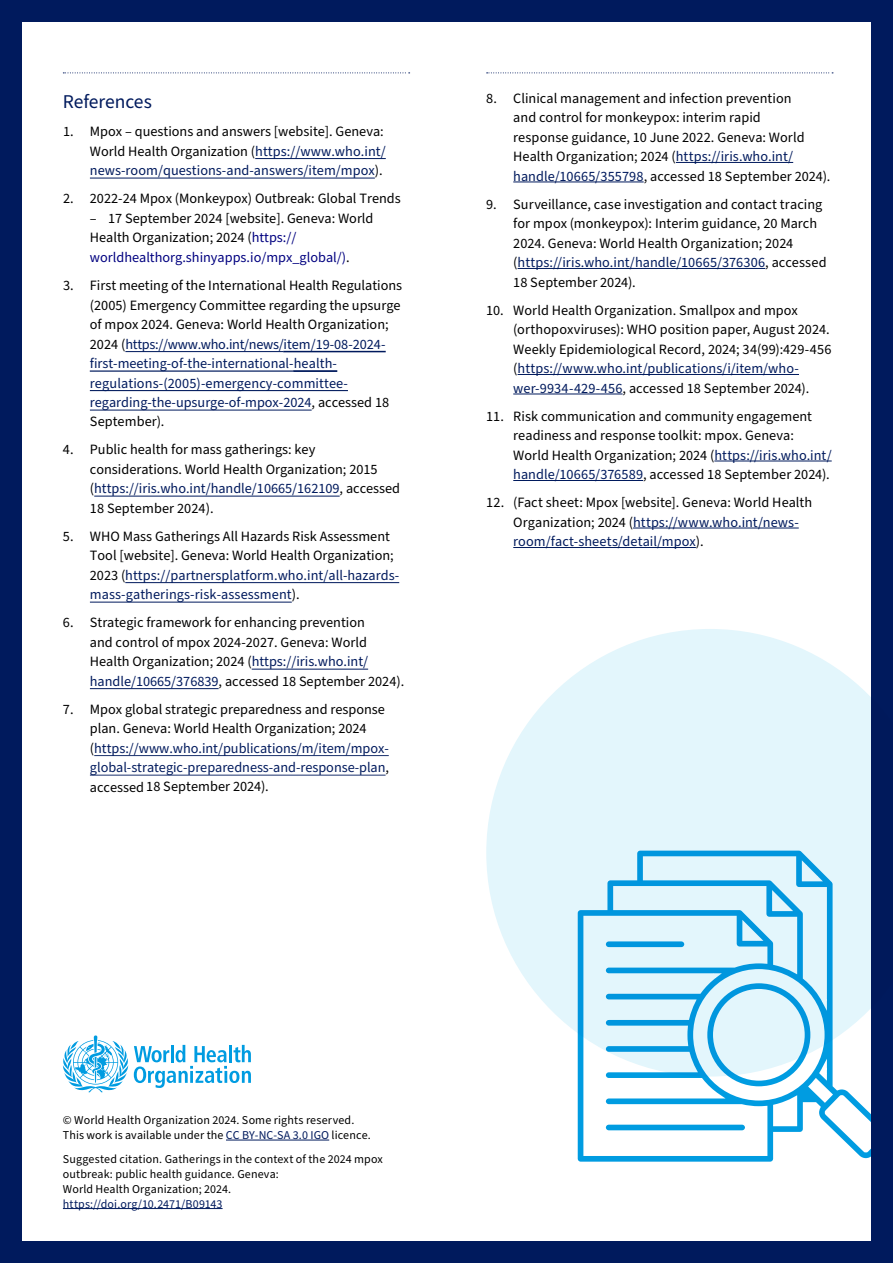
<style>
.page{position:relative;width:893px;height:1263px;background:#fff}
.page>*{position:absolute;margin:0;border:0;box-sizing:border-box;transform-origin:0 0}
.t1{font:19.5px "Source Sans Pro";letter-spacing:-.005em;color:#001a5d}
.t2{font:14.25px/19.5px "Source Sans Pro";color:#000}
.t3{font:12px/15px "Source Sans Pro";letter-spacing:.01em;color:#000}
.s1{color:#001a5d}
.s2{color:#000080}
</style>
<div class="page">
<svg style="left:577px;top:1076px;width:295px;height:92px"></svg>
<div style="left:0;top:0;width:893px;height:21px;background:#001a5d"></div>
<div style="left:0;top:1242px;width:893px;height:21px;background:#001a5d"></div>
<div style="left:0;top:21px;width:21px;height:1221px;background:#001a5d"></div>
<div style="left:872px;top:21px;width:21px;height:1221px;background:#001a5d"></div>
<svg style="left:486px;top:629px;width:386px;height:447px;fill:#e3f6fc"></svg>
<hr style="left:676px;top:162px;width:117px;height:1px;background:#001a5d">
<hr style="left:513px;top:182px;width:131px;height:1px;background:#001a5d">
<hr style="left:518px;top:268px;width:247px;height:1px;background:#001a5d">
<hr style="left:518px;top:374px;width:281px;height:1px;background:#001a5d">
<hr style="left:513px;top:394px;width:110px;height:1px;background:#001a5d">
<hr style="left:714px;top:461px;width:118px;height:1px;background:#001a5d">
<hr style="left:513px;top:480px;width:130px;height:1px;background:#001a5d">
<hr style="left:633px;top:528px;width:166px;height:1px;background:#001a5d">
<hr style="left:513px;top:547px;width:183px;height:1px;background:#001a5d">
<svg style="left:63px;top:73px;width:347px;height:1px"></svg>
<svg style="left:487px;top:73px;width:346px;height:1px"></svg>
<hr style="left:226px;top:1140px;width:103px;height:1px;background:#001a5d">
<hr style="left:63px;top:1208px;width:160px;height:1px;background:#001a5d">
<svg style="left:62px;top:1035px;width:189px;height:57px"></svg>
<hr style="left:94px;top:496px;width:246px;height:1px;background:#001a5d">
<hr style="left:125px;top:582px;width:274px;height:1px;background:#001a5d">
<hr style="left:90px;top:602px;width:202px;height:1px;background:#001a5d">
<hr style="left:252px;top:669px;width:116px;height:1px;background:#001a5d">
<hr style="left:90px;top:688px;width:129px;height:1px;background:#001a5d">
<hr style="left:94px;top:755px;width:295px;height:1px;background:#001a5d">
<hr style="left:90px;top:775px;width:296px;height:1px;background:#001a5d">
<hr style="left:255px;top:158px;width:131px;height:1px;background:#001a5d">
<hr style="left:90px;top:178px;width:285px;height:1px;background:#001a5d">
<hr style="left:125px;top:351px;width:159px;height:1px;background:#001a5d">
<hr style="left:283px;top:351px;width:103px;height:1px;background:#001a5d">
<hr style="left:90px;top:371px;width:204px;height:1px;background:#001a5d">
<hr style="left:293px;top:371px;width:44px;height:1px;background:#001a5d">
<hr style="left:90px;top:390px;width:258px;height:1px;background:#001a5d">
<hr style="left:90px;top:410px;width:222px;height:1px;background:#001a5d">
<p class="t1" style="left:63px;top:89px;width:90px">References</p>
<p class="t2" style="left:90px;top:122px;width:297px;text-indent:-27px">1. Mpox – questions and answers [website]. Geneva:<br>World Health Organization (<span class="s1">https://www.who.int/ news-room/questions-and-answers/item/mpox</span>).</p>
<p class="t2" style="left:63px;top:189px;width:339px">2. 2022-24 Mpox (Monkeypox) Outbreak: Global Trends</p>
<p class="t2" style="left:90px;top:209px;width:285px">– 17 September 2024 [website]. Geneva: World<br>Health Organization; 2024 (<span class="s2">https:// worldhealthorg.shinyapps.io/mpx_global/)</span>.</p>
<p class="t2" style="left:90px;top:276px;width:314px;text-indent:-27px">3. First meeting of the International Health Regulations (2005) Emergency Committee regarding the upsurge of mpox 2024. Geneva: World Health Organization; 2024 (<span class="s1">https://www.who.int/news/item/19-08-2024- first-meeting-of-the-international-health&shy;regulations-(2005)-emergency-committee&shy;regarding-the-upsurge-of-mpox-2024</span>, accessed 18<br>September).</p>
<p class="t2" style="left:90px;top:440px;width:312px;text-indent:-27px">4. Public health for mass gatherings: key considerations. World Health Organization; 2015 (<span class="s1">https://iris.who.int/handle/10665/162109</span>, accessed 18 September 2024).</p>
<p class="t2" style="left:90px;top:526px;width:311px;text-indent:-27px">5. WHO Mass Gatherings All Hazards Risk Assessment Tool [website]. Geneva: World Health Organization; 2023 (<span class="s1">https://partnersplatform.who.int/all-hazards&shy;mass-gatherings-risk-assessment</span>).</p>
<p class="t2" style="left:90px;top:613px;width:316px;text-indent:-27px">6. Strategic framework for enhancing prevention<br>and control of mpox 2024-2027. Geneva: World Health Organization; 2024 (<span class="s1">https://iris.who.int/ handle/10665/376839</span>, accessed 18 September 2024).</p>
<p class="t2" style="left:90px;top:699px;width:301px;text-indent:-27px">7. Mpox global strategic preparedness and response plan. Geneva: World Health Organization; 2024 (<span class="s1">https://www.who.int/publications/m/item/mpox&shy;global-strategic-preparedness-and-response-plan</span>, accessed 18 September 2024).</p>
<p class="t2" style="left:513px;top:89px;width:319px;text-indent:-27px">8. Clinical management and infection prevention<br>and control for monkeypox: interim rapid<br>response guidance, 10 June 2022. Geneva: World Health Organization; 2024 (<span class="s1">https://iris.who.int/ handle/10665/355798</span>, accessed 18 September 2024).</p>
<p class="t2" style="left:513px;top:195px;width:315px;text-indent:-27px">9. Surveillance, case investigation and contact tracing for mpox (monkeypox): Interim guidance, 20 March 2024. Geneva: World Health Organization; 2024 (<span class="s1">https://iris.who.int/handle/10665/376306</span>, accessed 18 September 2024).</p>
<p class="t2" style="left:513px;top:301px;width:320px;text-indent:-27px">10. World Health Organization. Smallpox and mpox (orthopoxviruses): WHO position paper, August 2024.<br>Weekly Epidemiological Record, 2024; 34(99):429-456 (<span class="s1">https://www.who.int/publications/i/item/who&shy;wer-9934-429-456</span>, accessed 18 September 2024).</p>
<p class="t2" style="left:513px;top:407px;width:320px;text-indent:-27px">11. Risk communication and community engagement readiness and response toolkit: mpox. Geneva:<br>World Health Organization; 2024 (<span class="s1">https://iris.who.int/ handle/10665/376589</span>, accessed 18 September 2024).</p>
<p class="t2" style="left:513px;top:493px;width:300px;text-indent:-27px">12. (Fact sheet: Mpox [website]. Geneva: World Health<br>Organization; 2024 (<span class="s1">https://www.who.int/news&shy;room/fact-sheets/detail/mpox</span>).</p>
<p class="t3" style="left:63px;top:1113px;width:309px">© World Health Organization 2024. Some rights reserved.<br>This work is available under the <span class="s1">CC BY-NC-SA 3.0 IGO</span> licence.</p>
<p class="t3" style="left:63px;top:1151px;width:322px">Suggested citation. Gatherings in the context of the 2024 mpox outbreak: public health guidance. Geneva:<br>World Health Organization; 2024. <span class="s1">https://doi.org/10.2471/B09143</span></p>
</div>
